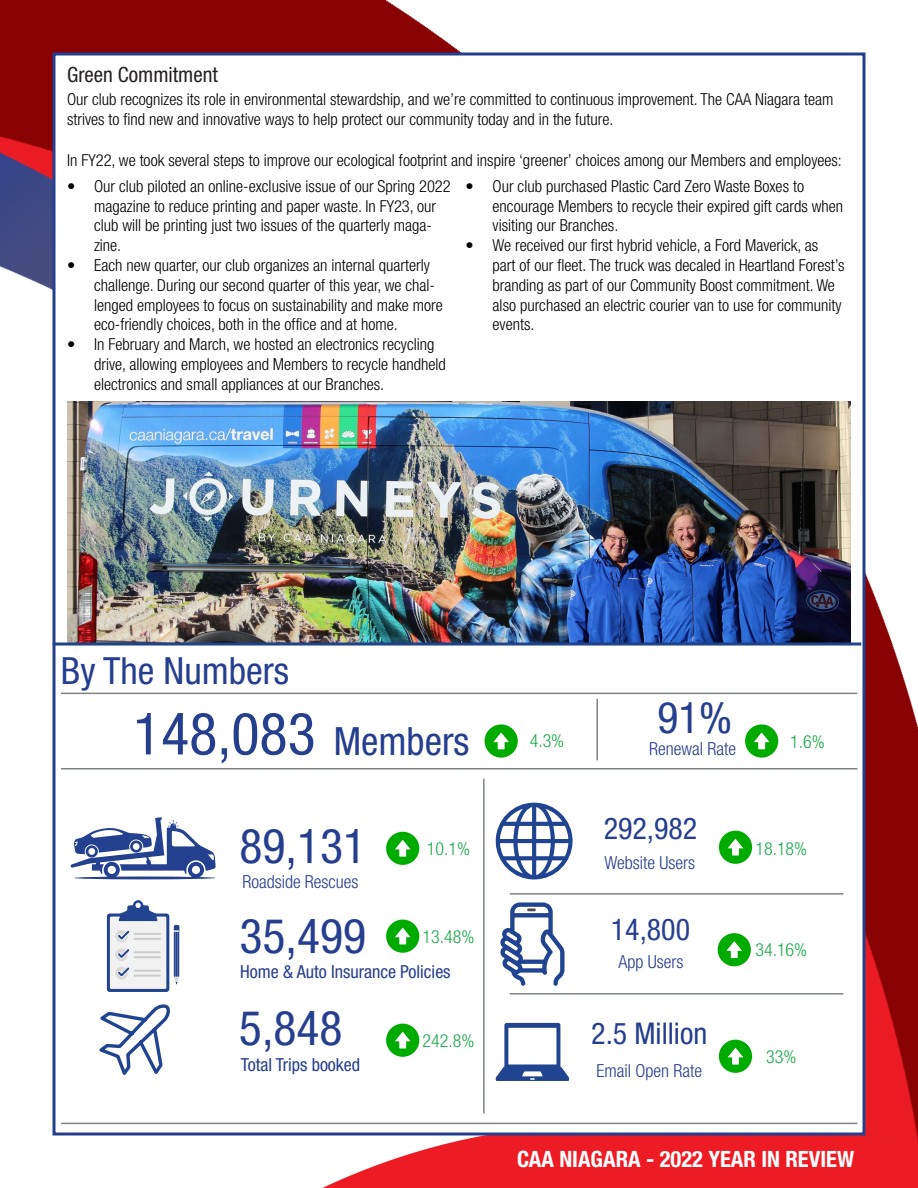
<style>
.page{position:relative;width:918px;height:1188px;background:#fff}
.page>*{position:absolute;margin:0;border:0;box-sizing:border-box;transform-origin:0 0}
.t1{font:condensed 58.5px "Helvetica Neue";color:#253f8e}
.t2{font:condensed 48px "Helvetica Neue";color:#253f8e}
.t3{font:condensed 43.5px "Helvetica Neue";color:#253f8e}
.t4{font:condensed 39px "Helvetica Neue";color:#253f8e}
.t5{font:condensed 37.5px "Helvetica Neue";color:#253f8e}
.t6{font:condensed 30px "Helvetica Neue";color:#253f8e}
.t7{font:700 condensed 22.5px "Helvetica Neue";color:#fff}
.t8{font:condensed 21px "Helvetica Neue";color:#231f20}
.t9{font:300 condensed 18px "Helvetica Neue";color:#253f8e}
.t10{font:condensed 18px "Helvetica Neue";color:#253f8e}
.t11{font:300 condensed 18px "Helvetica Neue";color:#1cab4a}
.t12{font:300 condensed 16.5px/19.8px "Helvetica Neue";color:#000}
</style>
<div class="page">
<img style="left:0;top:0;width:918px;height:1188px">
<svg style="left:133px;top:1120px;width:782px;height:68px;fill:#ed1c24"></svg>
<div style="left:52px;top:52px;width:814px;height:1084px;background:#fff;border:3px solid #253f8e"></div>
<img style="left:67px;top:402px;width:784px;height:241px">
<hr style="left:53px;top:643px;width:808px;height:3px;background:#1e438a">
<hr style="left:61px;top:693px;width:796px;height:1px;background:#808385">
<hr style="left:61px;top:768px;width:796px;height:2px;background:#808385">
<hr style="left:61px;top:1123px;width:796px;height:1px;background:#808385">
<hr style="left:596px;top:699px;width:2px;height:61px;background:#808285">
<hr style="left:483px;top:779px;width:2px;height:334px;background:#808385">
<hr style="left:510px;top:893px;width:333px;height:2px;background:#808385">
<hr style="left:510px;top:993px;width:333px;height:2px;background:#808385">
<div style="left:485px;top:724px;width:33px;height:34px;background:#00ab00;border-radius:50%"></div>
<svg style="left:493px;top:733px;width:16px;height:16px"></svg>
<div style="left:386px;top:832px;width:33px;height:33px;background:#00ab00;border-radius:50%"></div>
<svg style="left:395px;top:840px;width:16px;height:17px"></svg>
<div style="left:719px;top:831px;width:33px;height:33px;background:#00ab00;border-radius:50%"></div>
<svg style="left:728px;top:839px;width:15px;height:17px"></svg>
<div style="left:718px;top:933px;width:33px;height:33px;background:#00ab00;border-radius:50%"></div>
<svg style="left:726px;top:941px;width:16px;height:17px"></svg>
<div style="left:719px;top:1040px;width:33px;height:33px;background:#00ab00;border-radius:50%"></div>
<svg style="left:728px;top:1048px;width:15px;height:17px"></svg>
<div style="left:386px;top:920px;width:33px;height:33px;background:#00ab00;border-radius:50%"></div>
<svg style="left:395px;top:928px;width:16px;height:16px"></svg>
<div style="left:386px;top:1024px;width:33px;height:33px;background:#00ab00;border-radius:50%"></div>
<svg style="left:395px;top:1032px;width:16px;height:16px"></svg>
<div style="left:745px;top:724px;width:33px;height:34px;background:#00ab00;border-radius:50%"></div>
<svg style="left:754px;top:733px;width:16px;height:16px"></svg>
<hr style="left:74px;top:877px;width:142px;height:2px;background:#24418f;border-radius:50%">
<svg style="left:70px;top:817px;width:146px;height:61px"></svg>
<svg style="left:107px;top:914px;width:62px;height:78px"></svg>
<div style="left:110px;top:917px;width:56px;height:72px;background:#f2f2f2"></div>
<div style="left:119px;top:918px;width:38px;height:3px;border:2px solid #22438f"></div>
<svg style="left:120px;top:900px;width:37px;height:19px"></svg>
<div style="left:128px;top:910px;width:21px;height:3px;border:2px solid #22438f"></div>
<svg style="left:115px;top:930px;width:14px;height:31px"></svg>
<svg style="left:115px;top:967px;width:14px;height:12px"></svg>
<hr style="left:134px;top:933px;width:27px;height:2px;background:#ccc">
<hr style="left:134px;top:938px;width:27px;height:2px;background:#ccc">
<hr style="left:134px;top:951px;width:27px;height:2px;background:#ccc">
<hr style="left:134px;top:956px;width:27px;height:2px;background:#ccc">
<hr style="left:134px;top:970px;width:27px;height:2px;background:#ccc">
<hr style="left:134px;top:975px;width:27px;height:2px;background:#ccc">
<svg style="left:174px;top:925px;width:5px;height:60px"></svg>
<svg style="left:99px;top:1004px;width:71px;height:71px"></svg>
<svg style="left:496px;top:902px;width:73px;height:179px"></svg>
<svg style="left:496px;top:803px;width:77px;height:76px"></svg>
<p class="t8" style="left:67px;top:62px;width:152px">Green Commitment</p>
<p class="t12" style="left:67px;top:89px;width:768px">Our club recognizes its role in environmental stewardship, and we’re committed to continuous improvement. The CAA Niagara team strives to find new and innovative ways to help protect our community today and in the future.</p>
<p class="t12" style="left:67px;top:150px;width:776px">In FY22, we took several steps to improve our ecological footprint and inspire ‘greener’ choices among our Members and employees:</p>
<p class="t12" style="left:94px;top:176px;width:358px;text-indent:-27px">• Our club piloted an online-exclusive issue of our Spring 2022 magazine to reduce printing and paper waste. In FY23, our club will be printing just two issues of the quarterly maga&shy;zine.</p>
<p class="t12" style="left:94px;top:255px;width:350px;text-indent:-27px">• Each new quarter, our club organizes an internal quarterly challenge. During our second quarter of this year, we chal&shy;lenged employees to focus on sustainability and make more eco-friendly choices, both in the office and at home.</p>
<p class="t12" style="left:94px;top:334px;width:353px;text-indent:-27px">• In February and March, we hosted an electronics recycling drive, allowing employees and Members to recycle handheld electronics and small appliances at our Branches.</p>
<p class="t12" style="left:493px;top:176px;width:352px;text-indent:-27px">• Our club purchased Plastic Card Zero Waste Boxes to encourage Members to recycle their expired gift cards when visiting our Branches.</p>
<p class="t12" style="left:493px;top:235px;width:353px;text-indent:-27px">• We received our first hybrid vehicle, a Ford Maverick, as part of our fleet. The truck was decaled in Heartland Forest’s branding as part of our Community Boost commitment. We also purchased an electric courier van to use for community events.</p>
<p class="t5" style="left:61px;top:649px;width:230px">By The Numbers</p>
<p class="t1" style="left:133px;top:700px;width:184px">148,083</p>
<p class="t3" style="left:658px;top:693px;width:76px">91%</p>
<p class="t4" style="left:334px;top:719px;width:137px">Members</p>
<p class="t11" style="left:530px;top:731px;width:36px">4.3%</p>
<p class="t11" style="left:790px;top:731px;width:36px">1.6%</p>
<p class="t9" style="left:649px;top:739px;width:89px">Renewal Rate</p>
<p class="t2" style="left:239px;top:818px;width:128px">89,131</p>
<p class="t6" style="left:604px;top:811px;width:95px">292,982</p>
<p class="t11" style="left:427px;top:838px;width:45px">10.1%</p>
<p class="t9" style="left:605px;top:852px;width:92px">Website Users</p>
<p class="t9" style="left:242px;top:872px;width:118px">Roadside Rescues</p>
<p class="t2" style="left:239px;top:908px;width:128px">35,499</p>
<p class="t11" style="left:423px;top:926px;width:53px">13.48%</p>
<p class="t10" style="left:240px;top:961px;width:212px">Home &amp; Auto Insurance Policies</p>
<p class="t2" style="left:239px;top:1001px;width:105px">5,848</p>
<p class="t10" style="left:241px;top:1054px;width:121px">Total Trips booked</p>
<p class="t11" style="left:423px;top:1030px;width:53px">242.8%</p>
<p class="t6" style="left:611px;top:912px;width:81px">14,800</p>
<p class="t9" style="left:619px;top:952px;width:66px">App Users</p>
<p class="t6" style="left:591px;top:1016px;width:118px">2.5 Million</p>
<p class="t9" style="left:596px;top:1061px;width:107px">Email Open Rate</p>
<p class="t11" style="left:755px;top:838px;width:53px">18.18%</p>
<p class="t11" style="left:755px;top:939px;width:53px">34.16%</p>
<p class="t11" style="left:766px;top:1046px;width:32px">33%</p>
<p class="t7" style="left:517px;top:1145px;width:338px">CAA NIAGARA - 2022 YEAR IN REVIEW</p>
</div>
